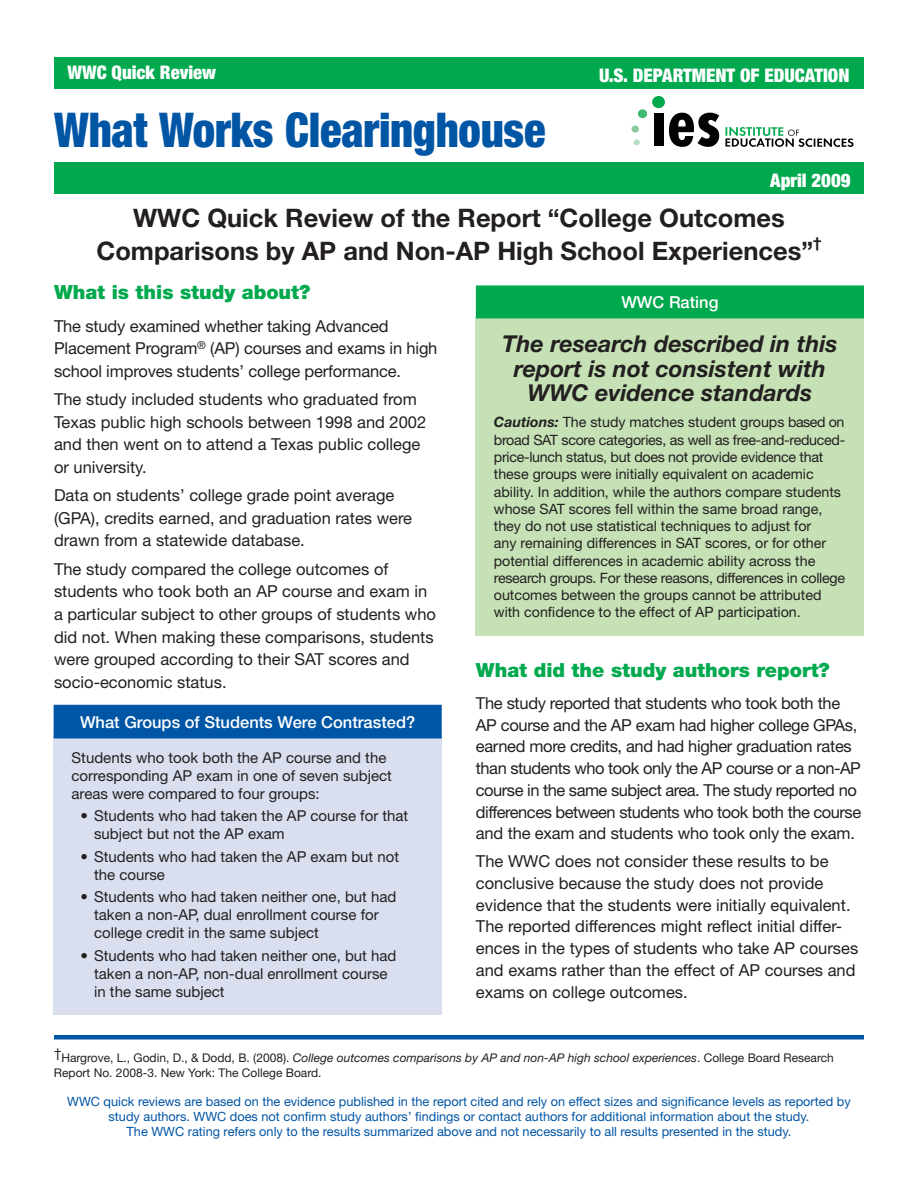
<style>
.page{position:relative;width:918px;height:1188px;background:#fff}
.page>*{position:absolute;margin:0;border:0;box-sizing:border-box;transform-origin:0 0}
.t1{font:900 condensed 48px "Helvetica Neue LT Std";letter-spacing:-.005em;color:#0155a5;scale:.93 1}
.t2{font:700 25.5px/33px "Helvetica Neue LT Std";color:#231f20;text-align:center}
.t3{font:italic 700 23.25px/24.8px "Helvetica Neue LT Std";color:#231f20;text-align:center}
.t4{font:900 19.5px "Helvetica Neue LT Std";color:#00a94e}
.t5{font:900 condensed 18.75px "Helvetica Neue LT Std";color:#fff}
.t6{font:16.5px/22.5px "Helvetica Neue LT Std";color:#231f20}
.t7{font:16.5px/21.8px "Helvetica Neue LT Std";letter-spacing:-.02em;color:#231f20}
.t8{font:500 16.5px "Helvetica Neue LT Std";color:#fff}
.t9{font:15px/18px "Helvetica Neue LT Std";color:#231f20}
.t10{font:700 14.85px "Helvetica Neue LT Std";color:#231f20}
.t11{font:14.25px/17.2px "Helvetica Neue LT Std";color:#231f20}
.t12{font:12.75px/15px "Helvetica Neue LT Std";color:#0155a5;text-align:center}
.t13{font:12px/15px "Helvetica Neue LT Std";color:#231f20}
.s1{font-weight:700;font-style:italic}
.s2{font-style:italic}
</style>
<div class="page">
<div style="left:54px;top:57px;width:810px;height:31px;background:#00a94e"></div>
<div style="left:638px;top:109px;width:9px;height:9px;background:#3eb872;border-radius:50%"></div>
<div style="left:632px;top:126px;width:7px;height:7px;background:#88cc9c;border-radius:50%"></div>
<svg style="left:634px;top:139px;width:6px;height:6px"></svg>
<div style="left:652px;top:96px;width:13px;height:12px;background:#00a94e;border-radius:50%"></div>
<div style="left:654px;top:113px;width:10px;height:33px;background:#000101"></div>
<svg style="left:669px;top:113px;width:50px;height:34px"></svg>
<svg style="left:725px;top:127px;width:128px;height:20px"></svg>
<div style="left:54px;top:162px;width:810px;height:32px;background:#00a94e"></div>
<div style="left:54px;top:1035px;width:810px;height:5px;background:#0155a5"></div>
<div style="left:54px;top:734px;width:388px;height:281px;background:#d9dfef"></div>
<div style="left:54px;top:706px;width:387px;height:32px;background:#0155a5"></div>
<div style="left:54px;top:705px;width:388px;height:33px;border:2px solid #0155a5"></div>
<div style="left:476px;top:317px;width:388px;height:318px;background:#c5e1b5"></div>
<div style="left:477px;top:286px;width:386px;height:32px;background:#00a94e"></div>
<div style="left:476px;top:285px;width:388px;height:33px;border:2px solid #00a94e"></div>
<p class="t5" style="left:68px;top:61px;width:150px">WWC Quick Review</p>
<p class="t5" style="left:599px;top:64px;width:252px">U.S. DEPARTMENT OF EDUCATION</p>
<h1 class="t1" style="left:54px;top:100px;width:530px">What Works Clearinghouse</h1>
<p class="t5" style="left:770px;top:169px;width:82px">April 2009</p>
<h2 class="t2" style="left:96px;top:201px;width:718px">WWC Quick Review of the Report “College Outcomes<br>Comparisons by AP and Non-AP High School Experiences”</h2>
<p class="t10" style="left:813px;top:233px;width:10px">†</p>
<p class="t4" style="left:54px;top:280px;width:258px">What is this study about?</p>
<p class="t6" style="left:54px;top:315px;width:385px">The study examined whether taking Advanced<br>Placement Program<sup>®</sup> (AP) courses and exams in high school improves students’ college performance.</p>
<p class="t6" style="left:54px;top:388px;width:374px">The study included students who graduated from Texas public high schools between 1998 and 2002 and then went on to attend a Texas public college or university.</p>
<p class="t6" style="left:54px;top:484px;width:360px">Data on students’ college grade point average (GPA), credits earned, and graduation rates were drawn from a statewide database.</p>
<p class="t6" style="left:54px;top:558px;width:384px">The study compared the college outcomes of students who took both an AP course and exam in a particular subject to other groups of students who did not. When making these comparisons, students were grouped according to their SAT scores and socio-economic status.</p>
<p class="t8" style="left:80px;top:712px;width:337px">What Groups of Students Were Contrasted?</p>
<p class="t9" style="left:72px;top:748px;width:322px">Students who took both the AP course and the corresponding AP exam in one of seven subject areas were compared to four groups:</p>
<p class="t9" style="left:94px;top:807px;width:316px;text-indent:-14px">• Students who had taken the AP course for that subject but not the AP exam</p>
<p class="t9" style="left:94px;top:847px;width:307px;text-indent:-14px">• Students who had taken the AP exam but not the course</p>
<p class="t9" style="left:94px;top:888px;width:304px;text-indent:-14px">• Students who had taken neither one, but had taken a non-AP, dual enrollment course for college credit in the same subject</p>
<p class="t9" style="left:94px;top:946px;width:304px;text-indent:-14px">• Students who had taken neither one, but had taken a non-AP, non-dual enrollment course in the same subject</p>
<p class="t8" style="left:621px;top:292px;width:99px">WWC Rating</p>
<h3 class="t3" style="left:502px;top:331px;width:337px">The research described in this report is not consistent with<br>WWC evidence standards</h3>
<p class="t11" style="left:494px;top:414px;width:353px"><span class="s1">Cautions:</span> The study matches student groups based on broad SAT score categories, as well as free-and-reduced&shy;price-lunch status, but does not provide evidence that these groups were initially equivalent on academic ability. In addition, while the authors compare students whose SAT scores fell within the same broad range, they do not use statistical techniques to adjust for<br>any remaining differences in SAT scores, or for other potential differences in academic ability across the research groups. For these reasons, differences in college outcomes between the groups cannot be attributed with confidence to the effect of AP participation.</p>
<p class="t4" style="left:476px;top:658px;width:355px">What did the study authors report?</p>
<p class="t7" style="left:476px;top:692px;width:387px">The study reported that students who took both the AP course and the AP exam had higher college GPAs, earned more credits, and had higher graduation rates than students who took only the AP course or a non-AP course in the same subject area. The study reported no differences between students who took both the course and the exam and students who took only the exam.</p>
<p class="t6" style="left:476px;top:850px;width:384px;line-height:21.8px">The WWC does not consider these results to be conclusive because the study does not provide evidence that the students were initially equivalent.<br>The reported differences might reflect initial differ&shy;ences in the types of students who take AP courses and exams rather than the effect of AP courses and exams on college outcomes.</p>
<p class="t13" style="left:54px;top:1050px;width:781px"><sup>†</sup>Hargrove, L., Godin, D., &amp; Dodd, B. (2008). <span class="s2">College outcomes comparisons by AP and non-AP high school experiences</span>. College Board Research<br>Report No. 2008-3. New York: The College Board.</p>
<p class="t12" style="left:67px;top:1094px;width:785px">WWC quick reviews are based on the evidence published in the report cited and rely on effect sizes and significance levels as reported by study authors. WWC does not confirm study authors’ findings or contact authors for additional information about the study.<br>The WWC rating refers only to the results summarized above and not necessarily to all results presented in the study.</p>
</div>
